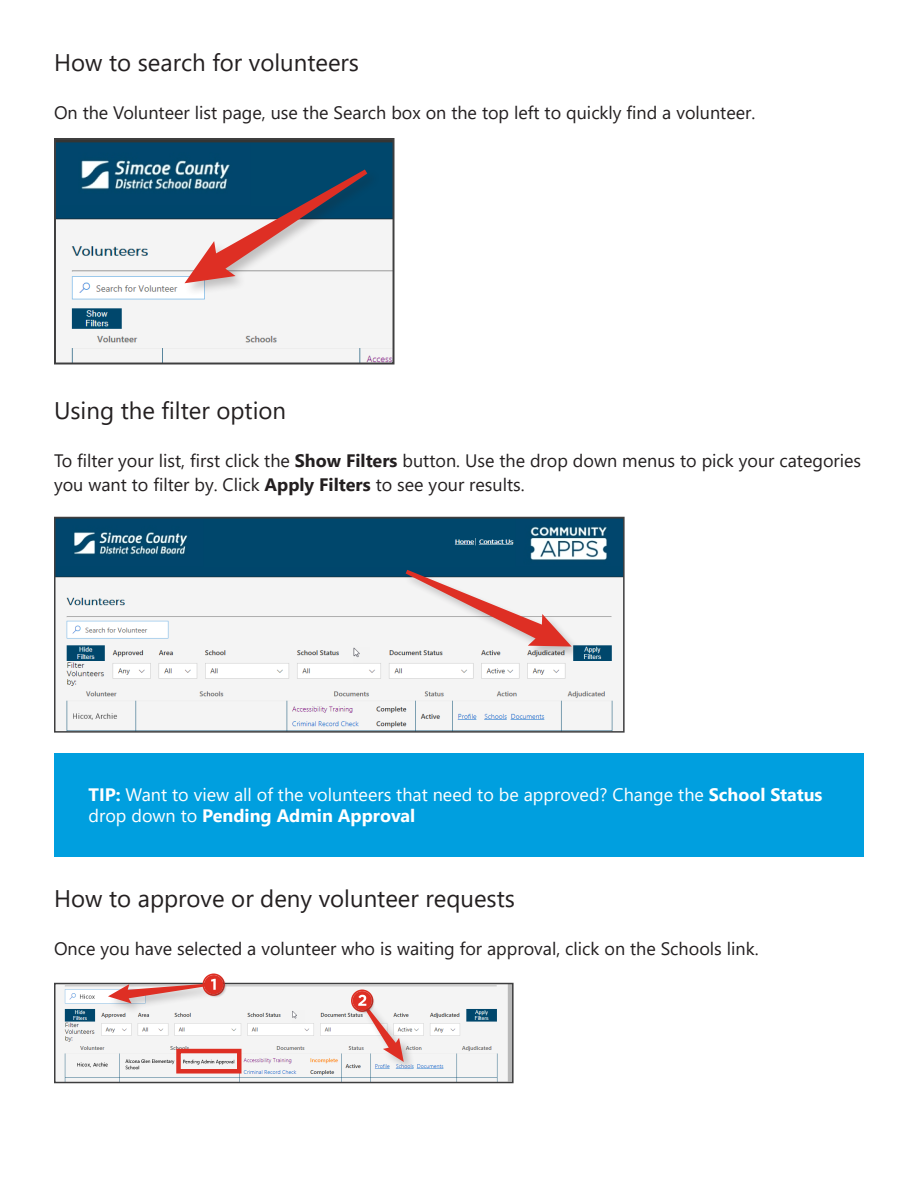
<style>
.page{position:relative;width:918px;height:1188px;background:#fff}
.page>*{position:absolute;margin:0;border:0;box-sizing:border-box;transform-origin:0 0}
.sub-header__H2{font:24px "Segoe UI";color:#231f20}
.t1{font:18px/24px "Segoe UI";color:#231f20}
.Text_Box{font:18px/21.6px "Segoe UI";color:#fff}
.s1{font-weight:700}
</style>
<div class="page">
<img style="left:57px;top:141px;width:335px;height:220px">
<div style="left:54px;top:138px;width:341px;height:226px;border:2px solid #3e3e3f"></div>
<div style="left:183px;top:168px;width:198px;height:129px;background:#231f20;opacity:.25"></div>
<svg style="left:185px;top:170px;width:182px;height:113px"></svg>
<img style="left:57px;top:520px;width:565px;height:210px">
<div style="left:54px;top:517px;width:571px;height:216px;border:2px solid #3e3e3f"></div>
<div style="left:404px;top:568px;width:179px;height:90px;background:#231f20;opacity:.25"></div>
<svg style="left:406px;top:570px;width:166px;height:77px"></svg>
<div style="left:54px;top:753px;width:810px;height:104px;background:#009fdf"></div>
<img style="left:57px;top:986px;width:454px;height:94px">
<div style="left:54px;top:983px;width:460px;height:100px;border:2px solid #3e3e3f"></div>
<div style="left:176px;top:1049px;width:66px;height:25px;border:4px solid #de2f24"></div>
<div style="left:107px;top:982px;width:114px;height:33px;background:#231f20;opacity:.25"></div>
<div style="left:204px;top:975px;width:23px;height:23px;background:#231f20;opacity:.25"></div>
<svg style="left:108px;top:974px;width:117px;height:30px"></svg>
<div style="left:359px;top:999px;width:56px;height:74px;background:#231f20;opacity:.25"></div>
<svg style="left:351px;top:990px;width:53px;height:72px"></svg>
<h2 class="sub-header__H2" style="left:54px;top:40px;width:307px">How to search for volunteers</h2>
<p class="t1" style="left:54px;top:99px;width:703px">On the Volunteer list page, use the Search box on the top left to quickly find a volunteer.</p>
<h2 class="sub-header__H2" style="left:54px;top:388px;width:234px">Using the filter option</h2>
<p class="t1" style="left:54px;top:447px;width:809px">To filter your list, first click the <span class="s1">Show Filters</span> button. Use the drop down menus to pick your categories you want to filter by. Click <span class="s1">Apply Filters</span> to see your results.</p>
<p class="Text_Box" style="left:88px;top:782px;width:736px"><span class="s1">TIP:</span> Want to view all of the volunteers that need to be approved? Change the <span class="s1">School Status </span>drop down to <span class="s1">Pending Admin Approval</span></p>
<h2 class="sub-header__H2" style="left:54px;top:876px;width:463px">How to approve or deny volunteer requests</h2>
<p class="t1" style="left:54px;top:935px;width:706px">Once you have selected a volunteer who is waiting for approval, click on the Schools link.</p>
</div>
